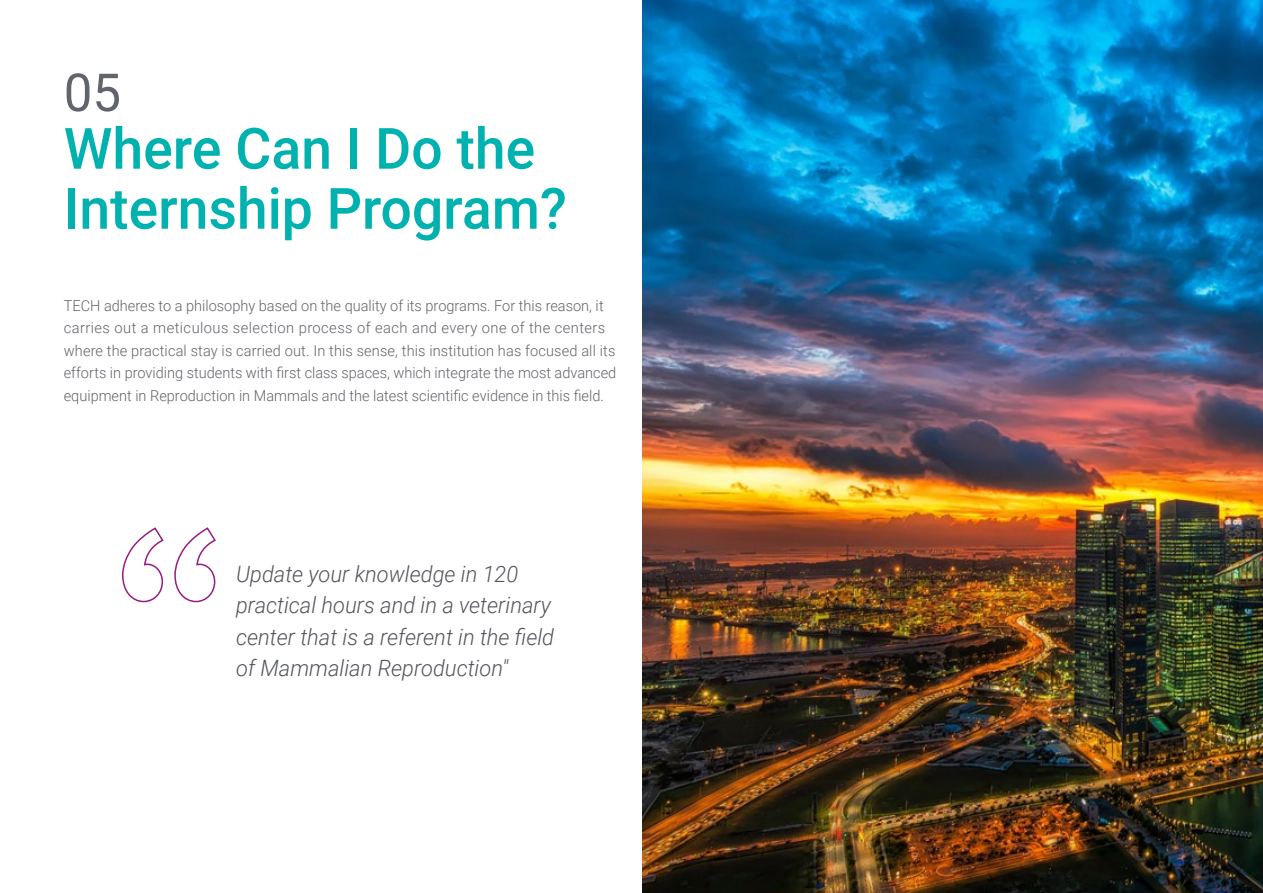
<style>
.page{position:relative;width:1263px;height:893px;background:#fff}
.page>*{position:absolute;margin:0;border:0;box-sizing:border-box;transform-origin:0 0}
.t1{font:500 57px/60px "Roboto";color:#00b2af}
.t2{font:52.5px "Roboto";color:#61646a}
.t3{font:italic 300 22.5px/31.5px "Roboto";color:#52555b}
.t4{font:300 15px/22.5px "Roboto";color:#61646a}
</style>
<div class="page">
<svg style="left:122px;top:527px;width:94px;height:76px"></svg>
<img style="left:642px;top:0;width:621px;height:893px">
<h2 class="t2" style="left:64px;top:56px;width:59px">05</h2>
<h1 class="t1" style="left:64px;top:116px;width:504px">Where Can I Do the<br>Internship Program?</h1>
<p class="t4" style="left:64px;top:293px;width:554px">TECH adheres to a philosophy based on the quality of its programs. For this reason, it carries out a meticulous selection process of each and every one of the centers where the practical stay is carried out. In this sense, this institution has focused all its efforts in providing students with first class spaces, which integrate the most advanced equipment in Reproduction in Mammals and the latest scientific evidence in this field.</p>
<h3 class="t3" style="left:236px;top:557px;width:319px">Update your knowledge in 120 practical hours and in a veterinary center that is a referent in the field of Mammalian Reproduction"</h3>
</div>
